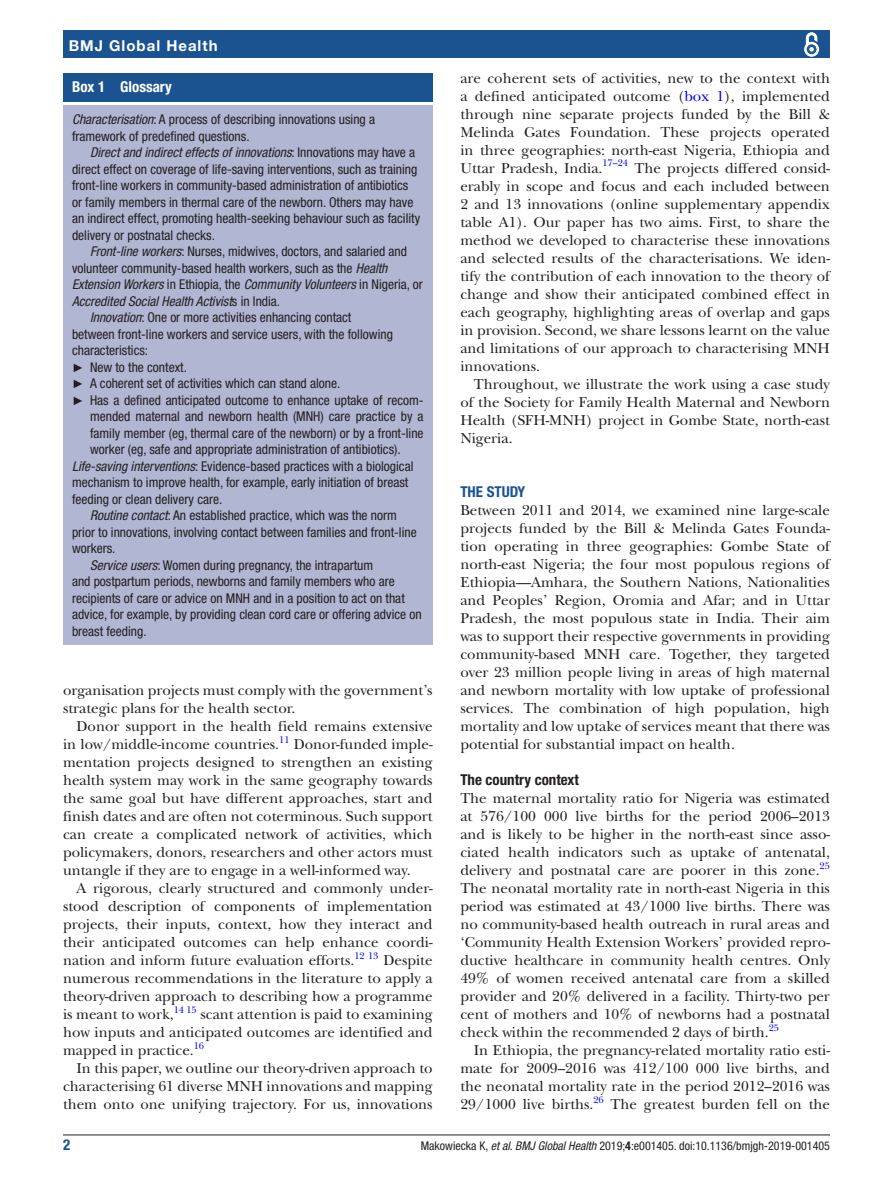
<style>
.page{position:relative;width:893px;height:1191px;background:#fff}
.page>*{position:absolute;margin:0;border:0;box-sizing:border-box;transform-origin:0 0}
.t1{font:15px/18px "New Baskerville";color:#231f20;text-align:justify}
.t2{font:700 condensed 15px "Helvetica Neue LT Std";color:#231f20}
.t3{font:700 15px "Helvetica Neue LT Std";letter-spacing:.065em;color:#fff}
.t4{font:700 condensed 15px "Helvetica Neue LT Std";color:#fff}
.t5{font:700 condensed 15px "Helvetica Neue LT Std";color:#1b5391}
.t6{font:condensed 13.5px/16.5px "Helvetica Neue LT Std";color:#231f20}
.t7{font:italic condensed 13.5px "Helvetica Neue LT Std";color:#231f20}
.t8{font:condensed 12px "Helvetica Neue LT Std";color:#231f20}
.t9{font:9.9px "New Baskerville";color:#00f}
.s1{font-style:italic}
.s2{font-style:normal}
.s3{font-family:"Arial";font-stretch:normal;font-size:12px}
.s4{color:#00f}
.s5{font-weight:700}
</style>
<div class="page">
<hr style="left:63px;top:1134px;width:767px;height:1px;background:#231f20">
<div style="left:63px;top:31px;width:767px;height:27px;background:#1b5391"></div>
<svg style="left:804px;top:32px;width:16px;height:25px"></svg>
<div style="left:808px;top:46px;width:7px;height:7px;border:1px solid #1b5391;border-radius:50%"></div>
<div style="left:63px;top:73px;width:370px;height:28px;background:#1b5391"></div>
<div style="left:63px;top:106px;width:370px;height:539px;background:#b1b7d3"></div>
<p class="t3" style="left:69px;top:36px;width:150px">BMJ Global Health</p>
<p class="t4" style="left:72px;top:78px;width:101px">Box 1 Glossary</p>
<p class="t6" style="left:72px;top:111px;width:305px"><span class="s1">Characterisation</span>: A process of describing innovations using a framework of predefined questions.</p>
<p class="t6" style="left:72px;top:144px;width:350px;text-indent:18px"><span class="s1">Direct and indirect effects of innovations</span>: Innovations may have a direct effect on coverage of life-saving interventions, such as training front-line workers in community-based administration of antibiotics or family members in thermal care of the newborn. Others may have an indirect effect, promoting health-seeking behaviour such as facility delivery or postnatal checks.</p>
<p class="t6" style="left:90px;top:243px;width:318px"><span class="s1">Front-line workers</span>: Nurses, midwives, doctors, and salaried and</p>
<p class="t6" style="left:72px;top:260px;width:317px">volunteer community-based health workers, such as the <span class="s1">Health</span></p>
<p class="t7" style="left:72px;top:277px;width:352px">Extension Workers <span class="s2">in Ethiopia, the</span> Community Volunteers <span class="s2">in Nigeria, or</span></p>
<p class="t7" style="left:72px;top:293px;width:210px">Accredited Social Health Activist<span class="s2">s in India.</span></p>
<p class="t6" style="left:90px;top:309px;width:263px"><span class="s1">Innovation</span>: One or more activities enhancing contact</p>
<p class="t6" style="left:72px;top:326px;width:322px">between front-line workers and service users, with the following</p>
<p class="t6" style="left:72px;top:342px;width:78px">characteristics:</p>
<p class="t6" style="left:72px;top:359px;width:116px"><span class="s3">►</span> New to the context.</p>
<p class="t6" style="left:72px;top:375px;width:270px"><span class="s3">►</span> A coherent set of activities which can stand alone.</p>
<p class="t6" style="left:72px;top:392px;width:353px"><span class="s3">►</span> Has a defined anticipated outcome to enhance uptake of recom-</p>
<p class="t6" style="left:90px;top:408px;width:335px">mended maternal and newborn health (MNH) care practice by a</p>
<p class="t6" style="left:90px;top:425px;width:335px">family member (eg, thermal care of the newborn) or by a front-line</p>
<p class="t6" style="left:90px;top:441px;width:312px">worker (eg, safe and appropriate administration of antibiotics).</p>
<p class="t6" style="left:72px;top:458px;width:343px"><span class="s1">Life-saving interventions</span>: Evidence-based practices with a biological</p>
<p class="t6" style="left:72px;top:474px;width:338px">mechanism to improve health, for example, early initiation of breast</p>
<p class="t6" style="left:72px;top:491px;width:152px">feeding or clean delivery care.</p>
<p class="t6" style="left:90px;top:507px;width:308px"><span class="s1">Routine contact</span>: An established practice, which was the norm</p>
<p class="t6" style="left:72px;top:524px;width:346px">prior to innovations, involving contact between families and front-line</p>
<p class="t6" style="left:72px;top:540px;width:45px">workers.</p>
<p class="t6" style="left:90px;top:557px;width:285px"><span class="s1">Service users</span>: Women during pregnancy, the intrapartum</p>
<p class="t6" style="left:72px;top:573px;width:324px">and postpartum periods, newborns and family members who are</p>
<p class="t6" style="left:72px;top:590px;width:334px">recipients of care or advice on MNH and in a position to act on that</p>
<p class="t6" style="left:72px;top:606px;width:351px">advice, for example, by providing clean cord care or offering advice on</p>
<p class="t6" style="left:72px;top:623px;width:76px">breast feeding.</p>
<p class="t1" style="left:63px;top:681px;width:371px">organisation projects must comply with the government’s strategic plans for the health sector.</p>
<p class="t1" style="left:63px;top:717px;width:371px;text-indent:14px">Donor support in the health field remains extensive in low/middle-income countries.</p>
<p class="t9" style="left:279px;top:733px;width:12px">11</p>
<p class="t1" style="left:63px;top:735px;width:371px;text-indent:231px">Donor-funded imple&shy;mentation projects designed to strengthen an existing health system may work in the same geography towards the same goal but have different approaches, start and finish dates and are often not coterminous. Such support can create a complicated network of activities, which policymakers, donors, researchers and other actors must untangle if they are to engage in a well-informed way.</p>
<p class="t1" style="left:63px;top:879px;width:371px;text-indent:14px">A rigorous, clearly structured and commonly under&shy;stood description of components of implementation projects, their inputs, context, how they interact and their anticipated outcomes can help enhance coordi&shy;nation and inform future evaluation efforts.<sup>12</sup> <sup>13</sup> Despite numerous recommendations in the literature to apply a theory-driven approach to describing how a programme is meant to work,</p>
<p class="t9" style="left:174px;top:1003px;width:25px">14 15</p>
<p class="t1" style="left:63px;top:1005px;width:371px;text-indent:137px">scant attention is paid to examining how inputs and anticipated outcomes are identified and mapped in practice.</p>
<p class="t9" style="left:194px;top:1039px;width:12px">16</p>
<p class="t1" style="left:63px;top:1059px;width:371px;text-indent:14px">In this paper, we outline our theory-driven approach to characterising 61 diverse MNH innovations and mapping them onto one unifying trajectory. For us, innovations</p>
<p class="t1" style="left:460px;top:69px;width:371px">are coherent sets of activities, new to the context with a defined anticipated outcome (<span class="s4">box 1</span>), implemented through nine separate projects funded by the Bill &amp; Melinda Gates Foundation. These projects operated in three geographies: north-east Nigeria, Ethiopia and Uttar Pradesh, India.</p>
<p class="t9" style="left:602px;top:157px;width:27px">17–24</p>
<p class="t1" style="left:460px;top:159px;width:371px;text-indent:174px">The projects differed consid&shy;erably in scope and focus and each included between 2 and 13 innovations (online supplementary appendix table A1). Our paper has two aims. First, to share the method we developed to characterise these innovations and selected results of the characterisations. We iden&shy;tify the contribution of each innovation to the theory of change and show their anticipated combined effect in each geography, highlighting areas of overlap and gaps in provision. Second, we share lessons learnt on the value and limitations of our approach to characterising MNH innovations.</p>
<p class="t1" style="left:460px;top:375px;width:371px;text-indent:14px">Throughout, we illustrate the work using a case study of the Society for Family Health Maternal and Newborn Health (SFH-MNH) project in Gombe State, north-east Nigeria.</p>
<p class="t5" style="left:460px;top:483px;width:66px">The study</p>
<p class="t1" style="left:460px;top:501px;width:371px">Between 2011 and 2014, we examined nine large-scale projects funded by the Bill &amp; Melinda Gates Founda&shy;tion operating in three geographies: Gombe State of north-east Nigeria; the four most populous regions of Ethiopia—Amhara, the Southern Nations, Nationalities and Peoples’ Region, Oromia and Afar; and in Uttar Pradesh, the most populous state in India. Their aim was to support their respective governments in providing community-based MNH care. Together, they targeted over 23 million people living in areas of high maternal and newborn mortality with low uptake of professional services. The combination of high population, high mortality and low uptake of services meant that there was potential for substantial impact on health.</p>
<p class="t2" style="left:460px;top:771px;width:120px">The country context</p>
<p class="t1" style="left:460px;top:789px;width:371px">The maternal mortality ratio for Nigeria was estimated at 576/100 000 live births for the period 2006–2013 and is likely to be higher in the north-east since asso&shy;ciated health indicators such as uptake of antenatal, delivery and postnatal care are poorer in this zone.</p>
<p class="t9" style="left:820px;top:859px;width:12px">25</p>
<p class="t1" style="left:460px;top:879px;width:371px">The neonatal mortality rate in north-east Nigeria in this period was estimated at 43/1000 live births. There was no community-based health outreach in rural areas and ‘Community Health Extension Workers’ provided repro&shy;ductive healthcare in community health centres. Only 49% of women received antenatal care from a skilled provider and 20% delivered in a facility. Thirty-two per cent of mothers and 10% of newborns had a postnatal check within the recommended 2 days of birth.<sup>25</sup></p>
<p class="t1" style="left:460px;top:1041px;width:371px;text-indent:14px">In Ethiopia, the pregnancy-related mortality ratio esti&shy;mate for 2009–2016 was 412/100 000 live births, and the neonatal mortality rate in the period 2012–2016 was 29/1000 live births.</p>
<p class="t9" style="left:593px;top:1093px;width:12px">26</p>
<p class="t1" style="left:611px;top:1095px;width:221px">The greatest burden fell on the</p>
<p class="t5" style="left:63px;top:1135px;width:9px">2</p>
<p class="t8" style="left:421px;top:1138px;width:411px">Makowiecka K, <span class="s1">et al</span>. <span class="s1">BMJ Global Health</span> 2019;<span class="s5">4</span>:e001405. doi:10.1136/bmjgh-2019-001405</p>
</div>
